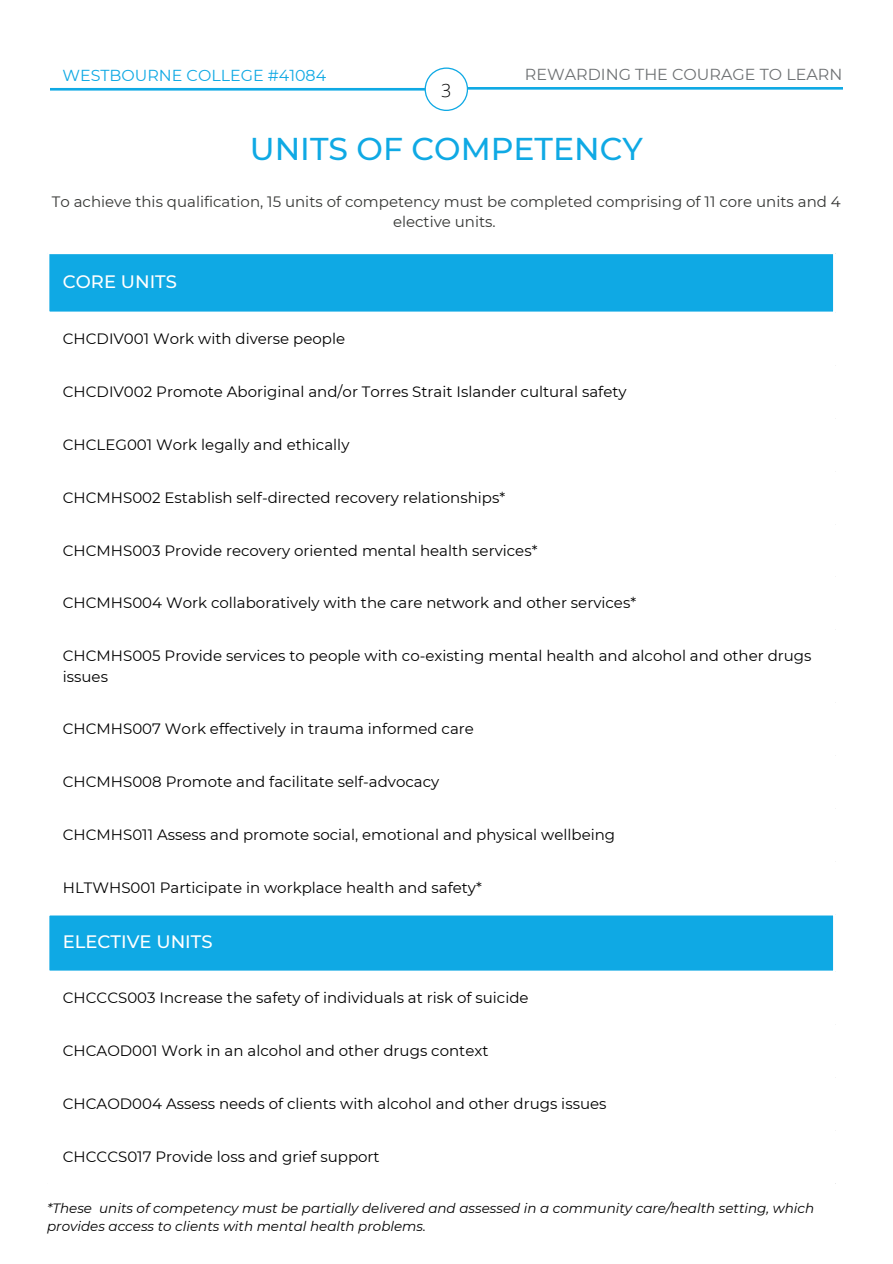
<style>
.page{position:relative;width:893px;height:1264px;background:#fff}
.page>*{position:absolute;margin:0;border:0;box-sizing:border-box;transform-origin:0 0}
.t1{font:500 31.5px "Montserrat";color:#0fa9e4}
.t2{font:500 18px "Montserrat";color:#fff}
.t3{font:300 18px "Open Sans";color:#000}
.t4{font:15.9px "Montserrat";color:#6e7173}
.t5{font:15.9px "Montserrat";color:#0fa9e4}
.t6{font:15px/20.2px "Montserrat";color:#000}
.t7{font:15px/20.2px "Montserrat";color:#353634;text-align:center}
.t8{font:italic 13.5px/18px "Montserrat";color:#000}
</style>
<div class="page">
<svg style="left:50px;top:67px;width:792px;height:44px"></svg>
<div style="left:49px;top:254px;width:784px;height:57px;background:#0fa9e4"></div>
<div style="left:49px;top:915px;width:784px;height:55px;background:#0fa9e4"></div>
<p class="t5" style="left:62px;top:66px;width:265px">WESTBOURNE COLLEGE #41084</p>
<p class="t3" style="left:441px;top:77px;width:12px">3</p>
<p class="t4" style="left:525px;top:65px;width:319px">REWARDING THE COURAGE TO LEARN</p>
<p class="t1" style="left:250px;top:129px;width:394px">UNITS OF COMPETENCY</p>
<p class="t7" style="left:52px;top:191px;width:790px">To achieve this qualification, 15 units of competency must be completed comprising of 11 core units and 4 elective units.</p>
<p class="t2" style="left:63px;top:270px;width:116px">CORE UNITS</p>
<p class="t6" style="left:63px;top:329px;width:284px">CHCDIV001 Work with diverse people</p>
<p class="t6" style="left:63px;top:381px;width:565px">CHCDIV002 Promote Aboriginal and/or Torres Strait Islander cultural safety</p>
<p class="t6" style="left:63px;top:434px;width:288px">CHCLEG001 Work legally and ethically</p>
<p class="t6" style="left:63px;top:487px;width:444px">CHCMHS002 Establish self-directed recovery relationships*</p>
<p class="t6" style="left:63px;top:540px;width:476px">CHCMHS003 Provide recovery oriented mental health services*</p>
<p class="t6" style="left:63px;top:593px;width:574px">CHCMHS004 Work collaboratively with the care network and other services*</p>
<p class="t6" style="left:63px;top:646px;width:750px">CHCMHS005 Provide services to people with co-existing mental health and alcohol and other drugs issues</p>
<p class="t6" style="left:63px;top:719px;width:412px">CHCMHS007 Work effectively in trauma informed care</p>
<p class="t6" style="left:63px;top:771px;width:378px">CHCMHS008 Promote and facilitate self-advocacy</p>
<p class="t6" style="left:63px;top:824px;width:553px">CHCMHS011 Assess and promote social, emotional and physical wellbeing</p>
<p class="t6" style="left:63px;top:877px;width:420px">HLTWHS001 Participate in workplace health and safety*</p>
<p class="t2" style="left:63px;top:930px;width:151px">ELECTIVE UNITS</p>
<p class="t6" style="left:63px;top:987px;width:467px">CHCCCS003 Increase the safety of individuals at risk of suicide</p>
<p class="t6" style="left:63px;top:1040px;width:427px">CHCAOD001 Work in an alcohol and other drugs context</p>
<p class="t6" style="left:63px;top:1093px;width:545px">CHCAOD004 Assess needs of clients with alcohol and other drugs issues</p>
<p class="t6" style="left:63px;top:1146px;width:318px">CHCCCS017 Provide loss and grief support</p>
<p class="t8" style="left:47px;top:1199px;width:768px">*These units of competency must be partially delivered and assessed in a community care/health setting, which provides access to clients with mental health problems.</p>
</div>
